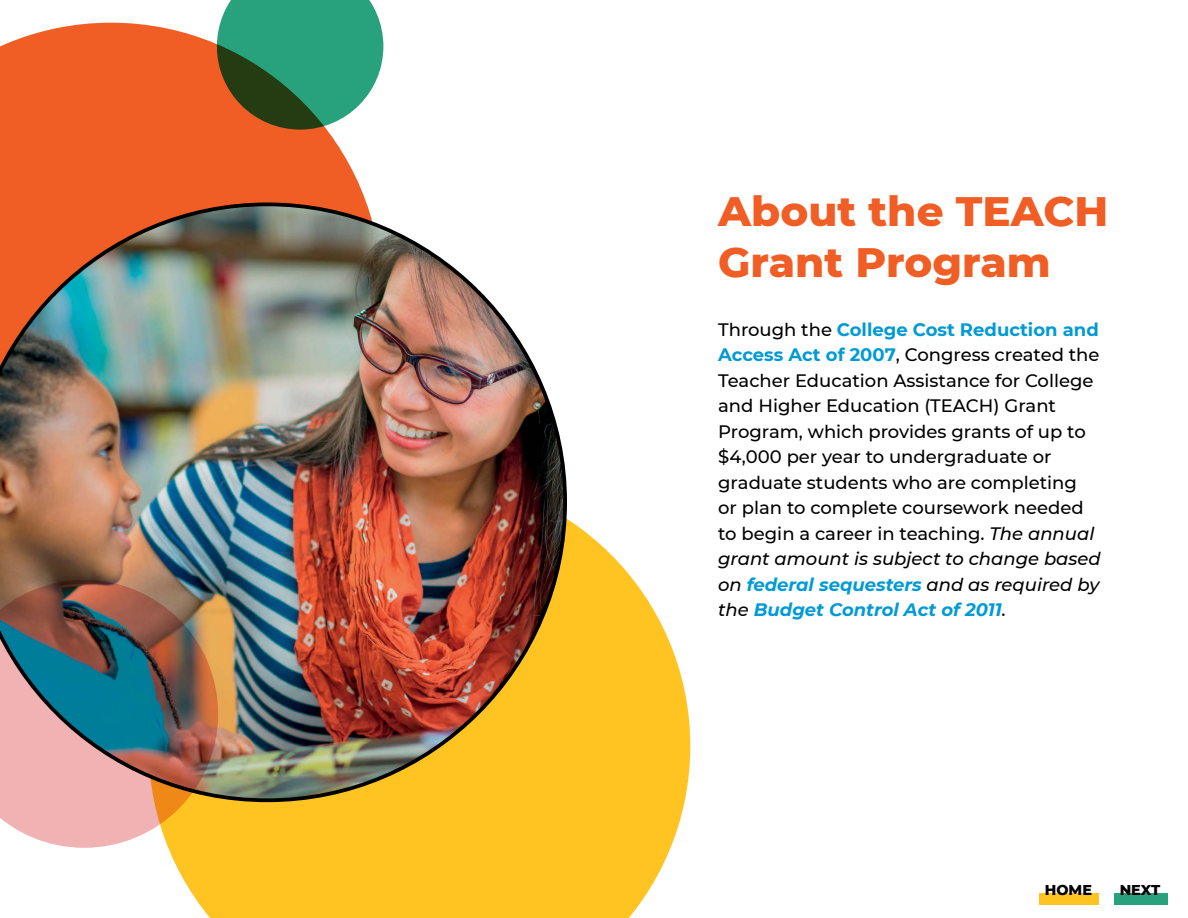
<style>
.page{position:relative;width:1188px;height:918px;background:#fff}
.page>*{position:absolute;margin:0;border:0;box-sizing:border-box;transform-origin:0 0}
.t1{font:800 42px/51px "Montserrat";color:#f05e25}
.t2{font:500 18px/25.5px "Montserrat";color:#000}
.t3{font:800 14.55px "Montserrat";color:#000}
.s1{font-weight:700;color:#009ad6}
.s2{font-style:italic}
.s3{font-weight:700;font-style:italic;color:#009ad6}
</style>
<div class="page">
<svg style="left:168px;top:519px;width:522px;height:399px;fill:#ffc421"></svg>
<div style="left:0;top:23px;width:367px;height:180px;background:#f05e25"></div>
<img style="left:0;top:203px;width:567px;height:599px">
<img style="left:0;top:580px;width:218px;height:268px">
<div style="left:1114px;top:893px;width:54px;height:12px;background:#28a27c"></div>
<svg style="left:217px;top:0;width:166px;height:130px"></svg>
<div style="left:1039px;top:893px;width:60px;height:12px;background:#ffc421"></div>
<h1 class="t1" style="left:718px;top:183px;width:392px">About the TEACH<br>Grant Program</h1>
<p class="t2" style="left:718px;top:316px;width:384px">Through the <span class="s1">College Cost Reduction and Access Act of 2007</span>, Congress created the Teacher Education Assistance for College and Higher Education (TEACH) Grant Program, which provides grants of up to $4,000 per year to undergraduate or graduate students who are completing<br>or plan to complete coursework needed to begin a career in teaching. <span class="s2">The annual grant amount is subject to change based on</span> <span class="s3">federal sequesters</span> <span class="s2">and as required by the</span> <span class="s3">Budget Control Act of 2011</span><span class="s2">.</span></p>
<p class="t3" style="left:1045px;top:880px;width:49px">HOME</p>
<p class="t3" style="left:1120px;top:880px;width:42px">NEXT</p>
</div>
